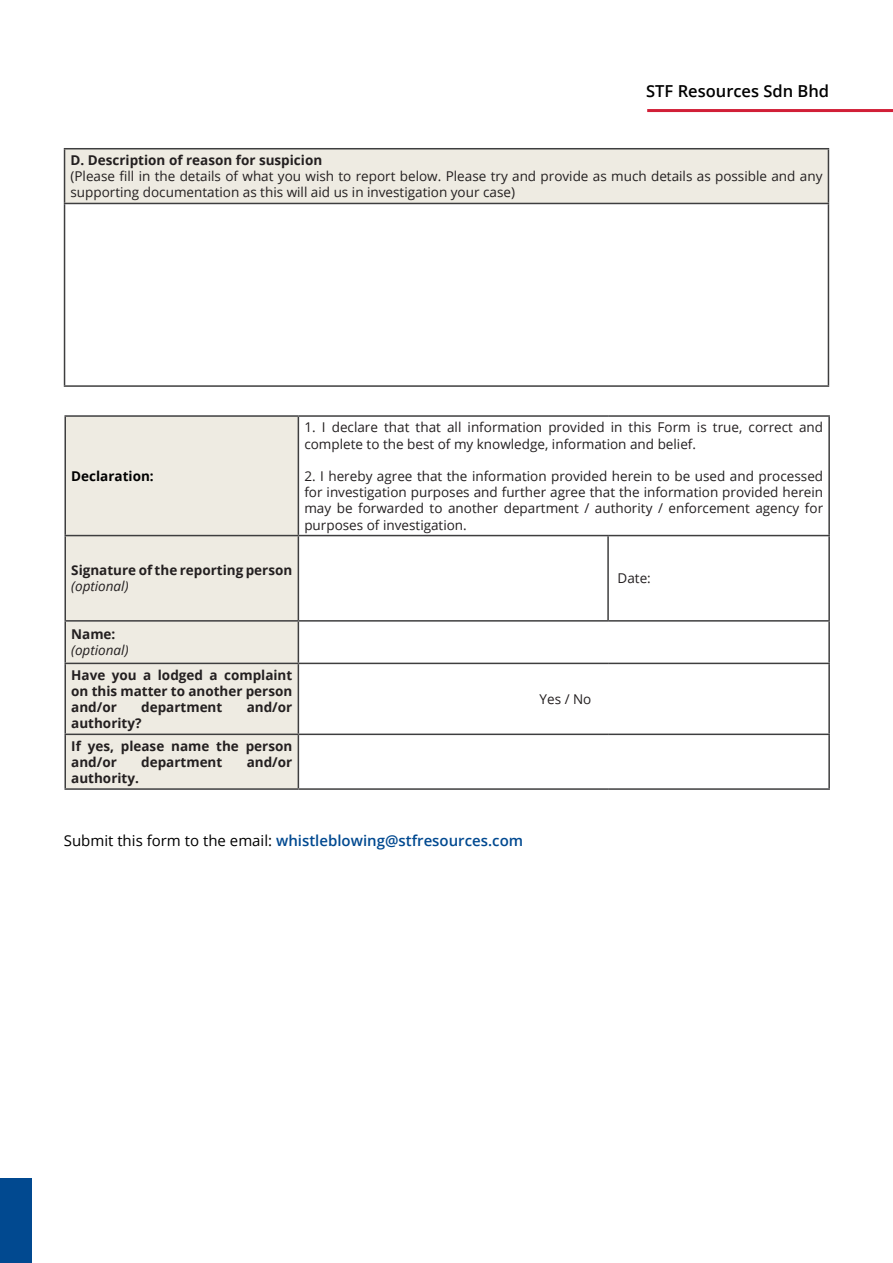
<style>
.page{position:relative;width:893px;height:1263px;background:#fff}
.page>*{position:absolute;margin:0;border:0;box-sizing:border-box;transform-origin:0 0}
.Sub-title{font:600 16.5px "Open Sans";color:#000}
.t1{font:600 15px "Open Sans";color:#014990}
.t2{font:13.5px/16.2px "Open Sans";color:#231f20}
.t3{font:700 13.5px/16.2px "Open Sans";color:#231f20}
.t4{font:700 13.5px "Open Sans";color:#000}
.t5{font:italic 13.5px "Open Sans";color:#231f20}
.s1{font-weight:400;font-style:italic}
.s2{font-weight:400;color:#000}
</style>
<div class="page">
<div style="left:0;top:1178px;width:32px;height:85px;background:#014990"></div>
<hr style="left:647px;top:109px;width:246px;height:3px;background:#d11f37">
<div style="left:66px;top:417px;width:232px;height:371px;background:#eeebe2"></div>
<hr style="left:64px;top:415px;width:234px;height:2px;background:#3e3e3f">
<hr style="left:298px;top:415px;width:310px;height:2px;background:#3e3e3f">
<hr style="left:298px;top:417px;width:1px;height:118px;background:#3e3e3f">
<hr style="left:608px;top:415px;width:222px;height:2px;background:#3e3e3f">
<hr style="left:64px;top:535px;width:234px;height:1px;background:#3e3e3f">
<hr style="left:298px;top:535px;width:310px;height:1px;background:#3e3e3f">
<hr style="left:298px;top:536px;width:1px;height:84px;background:#3e3e3f">
<hr style="left:608px;top:535px;width:222px;height:1px;background:#3e3e3f">
<hr style="left:607px;top:536px;width:2px;height:84px;background:#3e3e3f">
<hr style="left:64px;top:620px;width:234px;height:2px;background:#3e3e3f">
<hr style="left:298px;top:620px;width:310px;height:2px;background:#3e3e3f">
<hr style="left:298px;top:622px;width:1px;height:41px;background:#3e3e3f">
<hr style="left:608px;top:620px;width:222px;height:2px;background:#3e3e3f">
<hr style="left:64px;top:663px;width:234px;height:1px;background:#3e3e3f">
<hr style="left:298px;top:663px;width:310px;height:1px;background:#3e3e3f">
<hr style="left:298px;top:664px;width:1px;height:69px;background:#3e3e3f">
<hr style="left:608px;top:663px;width:222px;height:1px;background:#3e3e3f">
<hr style="left:298px;top:735px;width:1px;height:53px;background:#3e3e3f">
<hr style="left:64px;top:417px;width:2px;height:118px;background:#3e3e3f">
<hr style="left:828px;top:417px;width:2px;height:118px;background:#3e3e3f">
<hr style="left:64px;top:536px;width:2px;height:84px;background:#3e3e3f">
<hr style="left:828px;top:536px;width:2px;height:84px;background:#3e3e3f">
<hr style="left:64px;top:622px;width:2px;height:41px;background:#3e3e3f">
<hr style="left:828px;top:622px;width:2px;height:41px;background:#3e3e3f">
<hr style="left:64px;top:664px;width:2px;height:69px;background:#3e3e3f">
<hr style="left:828px;top:664px;width:2px;height:69px;background:#3e3e3f">
<hr style="left:64px;top:733px;width:234px;height:2px;background:#3e3e3f">
<hr style="left:64px;top:735px;width:2px;height:53px;background:#3e3e3f">
<hr style="left:298px;top:733px;width:310px;height:2px;background:#3e3e3f">
<hr style="left:608px;top:733px;width:222px;height:2px;background:#3e3e3f">
<hr style="left:828px;top:735px;width:2px;height:53px;background:#3e3e3f">
<hr style="left:64px;top:788px;width:234px;height:2px;background:#3e3e3f">
<hr style="left:298px;top:788px;width:310px;height:2px;background:#3e3e3f">
<hr style="left:608px;top:788px;width:222px;height:2px;background:#3e3e3f">
<div style="left:65px;top:149px;width:763px;height:54px;background:#eeebe2"></div>
<hr style="left:64px;top:148px;width:765px;height:1px;background:#3e3e3f">
<hr style="left:64px;top:149px;width:1px;height:54px;background:#3e3e3f">
<hr style="left:828px;top:149px;width:1px;height:54px;background:#3e3e3f">
<hr style="left:64px;top:203px;width:765px;height:1px;background:#3e3e3f">
<hr style="left:64px;top:204px;width:1px;height:181px;background:#3e3e3f">
<hr style="left:828px;top:204px;width:1px;height:181px;background:#3e3e3f">
<hr style="left:64px;top:385px;width:765px;height:2px;background:#3e3e3f">
<p class="Sub-title" style="left:646px;top:80px;width:185px">STF Resources Sdn Bhd</p>
<p class="t3" style="left:71px;top:152px;width:253px">D. Description of reason for suspicion</p>
<p class="t2" style="left:71px;top:168px;width:753px">(Please fill in the details of what you wish to report below. Please try and provide as much details as possible and any supporting documentation as this will aid us in investigation your case)</p>
<p class="t4" style="left:71px;top:466px;width:84px">Declaration:</p>
<p class="t2" style="left:304px;top:419px;width:520px">1. I declare that that all information provided in this Form is true, correct and complete to the best of my knowledge, information and belief.</p>
<p class="t2" style="left:304px;top:468px;width:520px;text-align:justify">2. I hereby agree that the information provided herein to be used and processed for investigation purposes and further agree that the information provided herein may be forwarded to another department / authority / enforcement agency for purposes of investigation.</p>
<p class="t3" style="left:71px;top:562px;width:223px">Signature of the reporting person <span class="s1">(optional)</span></p>
<p class="t2" style="left:618px;top:570px;width:35px">Date:</p>
<p class="t3" style="left:71px;top:626px;width:46px">Name:</p>
<p class="t5" style="left:71px;top:641px;width:59px">(optional)</p>
<p class="t3" style="left:71px;top:666px;width:223px;text-align:justify">Have you a lodged a complaint on this matter to another person and/or</p>
<p class="t2" style="left:540px;top:691px;width:53px">Yes / No</p>
<p class="t3" style="left:141px;top:699px;width:83px">department</p>
<p class="t3" style="left:247px;top:699px;width:47px">and/or</p>
<p class="t3" style="left:71px;top:715px;width:72px">authority?</p>
<p class="t3" style="left:71px;top:737px;width:223px">If yes, please name the person and/or</p>
<p class="t3" style="left:141px;top:753px;width:83px">department</p>
<p class="t3" style="left:247px;top:753px;width:47px">and/or</p>
<p class="t3" style="left:71px;top:770px;width:69px">authority.</p>
<p class="t1" style="left:64px;top:830px;width:461px"><span class="s2">Submit this form to the email:</span> whistleblowing@stfresources.com</p>
</div>
